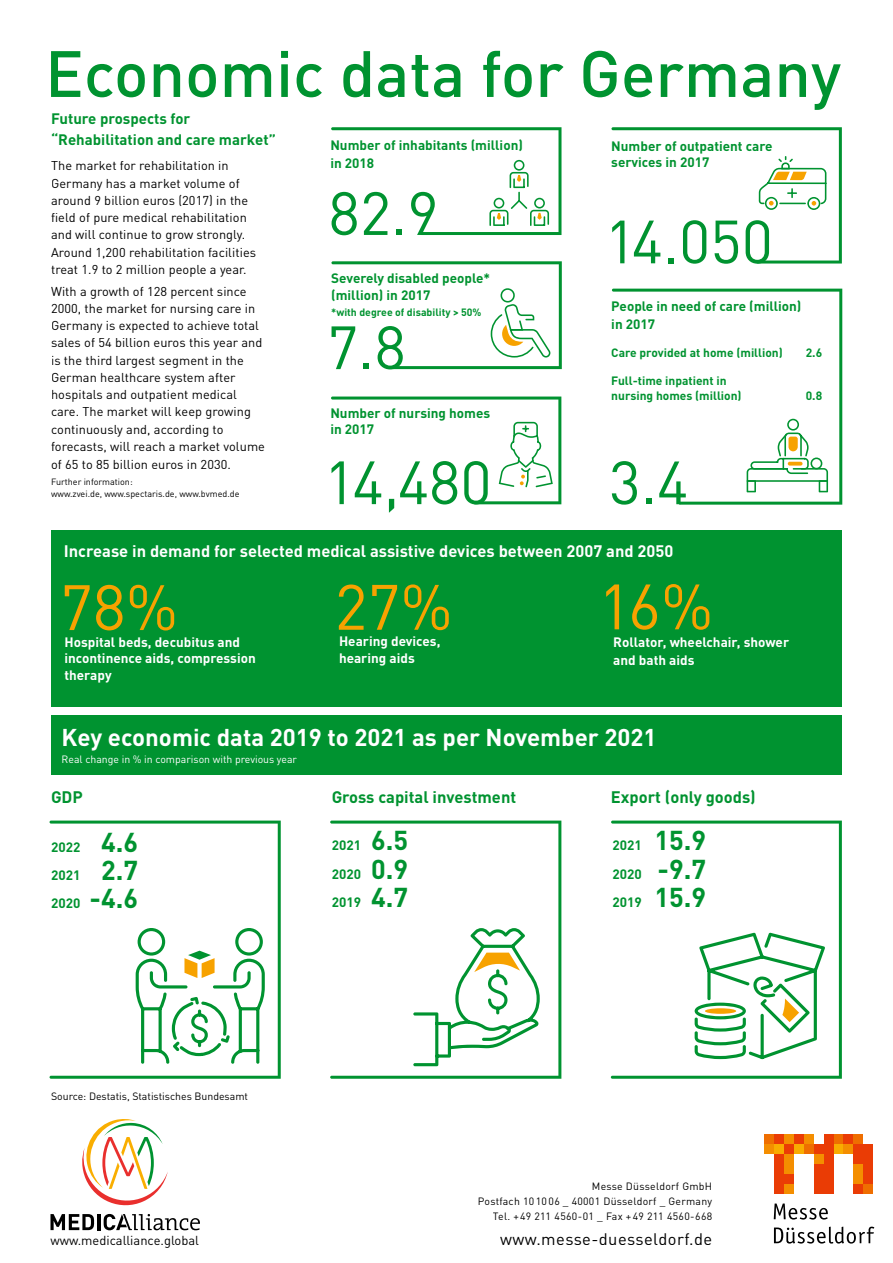
<style>
.page{position:relative;width:893px;height:1263px;background:#fff}
.page>*{position:absolute;margin:0;border:0;box-sizing:border-box;transform-origin:0 0}
.t1{font:500 64.35px "DIN Pro";color:#009330}
.t2{font:63px "DIN Pro";color:#f7a200}
.t3{font:60px "DIN Pro";color:#009330}
.t4{font:700 24px "DIN Pro";color:#fff}
.t5{font:700 16.5px "DIN Pro";color:#fff}
.t6{font:700 16.5px "DIN Pro";color:#009330}
.t7{font:16.5px "DIN Pro";letter-spacing:.025em;color:#000}
.t8{font:700 15px/21px "DIN Pro";color:#009330}
.t9{font:700 13.5px/28px "DIN Pro";color:#009330}
.t10{font:700 13.5px/16.5px "DIN Pro";color:#fff}
.t11{font:12.9px "DIN Pro";color:#000}
.t12{font:12.75px/17.4px "DIN Pro";letter-spacing:.005em;color:#000}
.t13{font:700 12px/15px "DIN Pro";color:#009330}
.t14{font:10.5px/15.5px "DIN Pro";letter-spacing:.025em;color:#000;text-align:right}
.t15{font:10.5px "DIN Pro";color:#fff}
.t16{font:10.5px "DIN Pro";color:#000}
.t17{font:700 10.5px "DIN Pro";color:#009330}
.t18{font:9px/12px "DIN Pro";color:#000}
.s1{font-size:27px}
</style>
<div class="page">
<div style="left:51px;top:530px;width:791px;height:176px;background:#009330"></div>
<svg style="left:774px;top:1226px;width:100px;height:17px"></svg>
<svg style="left:774px;top:1203px;width:54px;height:16px"></svg>
<div style="left:764px;top:1144px;width:10px;height:10px;background:#f48e00"></div>
<div style="left:774px;top:1134px;width:10px;height:10px;background:#ea3c05"></div>
<div style="left:774px;top:1144px;width:10px;height:10px;background:#f9ac00"></div>
<div style="left:784px;top:1134px;width:10px;height:10px;background:#f48e00"></div>
<div style="left:784px;top:1144px;width:10px;height:10px;background:#ea3c05"></div>
<div style="left:794px;top:1134px;width:10px;height:10px;background:#ea3c05"></div>
<div style="left:794px;top:1144px;width:10px;height:10px;background:#f9ac00"></div>
<div style="left:804px;top:1134px;width:10px;height:10px;background:#f48e00"></div>
<div style="left:804px;top:1144px;width:10px;height:10px;background:#ef6e00"></div>
<div style="left:833px;top:1134px;width:10px;height:10px;background:#ef6e00"></div>
<div style="left:833px;top:1144px;width:10px;height:10px;background:#f9ac00"></div>
<div style="left:843px;top:1134px;width:10px;height:10px;background:#ea3c05"></div>
<div style="left:843px;top:1144px;width:10px;height:10px;background:#f48e00"></div>
<div style="left:853px;top:1134px;width:10px;height:10px;background:#ef6e00"></div>
<div style="left:853px;top:1144px;width:10px;height:20px;background:#ea3c05"></div>
<div style="left:863px;top:1144px;width:10px;height:40px;background:#ea3c05"></div>
<div style="left:774px;top:1154px;width:10px;height:39px;background:#ea3c05"></div>
<div style="left:784px;top:1154px;width:10px;height:20px;background:#f48e00"></div>
<div style="left:784px;top:1174px;width:10px;height:10px;background:#ea3c05"></div>
<div style="left:784px;top:1184px;width:10px;height:9px;background:#f48e00"></div>
<div style="left:853px;top:1164px;width:10px;height:20px;background:#f48e00"></div>
<div style="left:863px;top:1184px;width:10px;height:9px;background:#ef6e00"></div>
<div style="left:764px;top:1134px;width:10px;height:10px;background:#ef6e00"></div>
<div style="left:814px;top:1144px;width:10px;height:10px;background:#ea3c05"></div>
<div style="left:814px;top:1154px;width:10px;height:10px;background:#f48e00"></div>
<div style="left:814px;top:1164px;width:10px;height:29px;background:#ea3c05"></div>
<div style="left:824px;top:1134px;width:9px;height:59px;background:#ea3c05"></div>
<div style="left:853px;top:1184px;width:10px;height:9px;background:#ea3c05"></div>
<svg style="left:612px;top:289px;width:230px;height:216px"></svg>
<svg style="left:331px;top:127px;width:230px;height:108px"></svg>
<svg style="left:747px;top:419px;width:81px;height:73px"></svg>
<svg style="left:788px;top:462px;width:14px;height:4px"></svg>
<svg style="left:611px;top:127px;width:231px;height:136px"></svg>
<svg style="left:331px;top:261px;width:231px;height:108px"></svg>
<svg style="left:331px;top:396px;width:230px;height:108px"></svg>
<svg style="left:330px;top:820px;width:231px;height:259px"></svg>
<svg style="left:50px;top:820px;width:231px;height:259px"></svg>
<svg style="left:611px;top:820px;width:231px;height:259px"></svg>
<div style="left:51px;top:715px;width:791px;height:60px;background:#009330"></div>
<svg style="left:695px;top:933px;width:130px;height:126px"></svg>
<div style="left:705px;top:1008px;width:31px;height:6px;background:#f7a200;border-radius:50%"></div>
<svg style="left:413px;top:928px;width:127px;height:138px"></svg>
<svg style="left:136px;top:928px;width:129px;height:136px"></svg>
<svg style="left:50px;top:1119px;width:150px;height:111px"></svg>
<h1 class="t1" style="left:45px;top:30px;width:797px">Economic data for Germany</h1>
<p class="t9" style="left:330px;top:136px;width:194px;line-height:18px">Number of inhabitants (million) in 2018</p>
<h3 class="t3" style="left:328px;top:172px;width:112px">82.9</h3>
<p class="t9" style="left:331px;top:269px;width:160px;line-height:16.5px">Severely disabled people* (million) in 2017</p>
<p class="t17" style="left:331px;top:305px;width:152px">*with degree of disability &gt; 50%</p>
<h3 class="t3" style="left:327px;top:307px;width:80px">7.8</h3>
<p class="t9" style="left:330px;top:404px;width:161px;line-height:16.5px">Number of nursing homes in 2017</p>
<h3 class="t3" style="left:324px;top:442px;width:169px">14,480</h3>
<p class="t8" style="left:51px;top:107px;width:226px">Future prospects for “Rehabilitation and care market”</p>
<p class="t12" style="left:51px;top:157px;width:207px">The market for rehabilitation in Germany has a market volume of around 9 billion euros (2017) in the field of pure medical rehabilitation and will continue to grow strongly.<br>Around 1,200 rehabilitation facilities treat 1.9 to 2 million people a year.</p>
<p class="t12" style="left:51px;top:282px;width:215px">With a growth of 128 percent since 2000, the market for nursing care in Germany is expected to achieve total sales of 54 billion euros this year and is the third largest segment in the German healthcare system after hospitals and outpatient medical care. The market will keep growing continuously and, according to forecasts, will reach a market volume of 65 to 85 billion euros in 2030.</p>
<p class="t18" style="left:51px;top:475px;width:190px">Further information:<br>www.zvei.de, www.spectaris.de, www.bvmed.de</p>
<p class="t9" style="left:611px;top:137px;width:163px;line-height:16.5px">Number of outpatient care services in 2017</p>
<h3 class="t3" style="left:605px;top:201px;width:170px">14.050</h3>
<p class="t9" style="left:611px;top:297px;width:192px;line-height:18px">People in need of care (million) in 2017</p>
<p class="t13" style="left:611px;top:345px;width:173px">Care provided at home (million)</p>
<p class="t13" style="left:806px;top:345px;width:18px">2.6</p>
<p class="t13" style="left:611px;top:372px;width:132px">Full-time inpatient in nursing homes (million)</p>
<p class="t13" style="left:806px;top:387px;width:18px">0.8</p>
<h3 class="t3" style="left:609px;top:442px;width:80px">3.4</h3>
<p class="t5" style="left:64px;top:539px;width:611px">Increase in demand for selected medical assistive devices between 2007 and 2050</p>
<h2 class="t2" style="left:335px;top:564px;width:120px">27%</h2>
<p class="t10" style="left:339px;top:633px;width:103px">Hearing devices, hearing aids</p>
<h2 class="t2" style="left:598px;top:564px;width:117px">16%</h2>
<p class="t10" style="left:613px;top:633px;width:177px;line-height:18px">Rollator, wheelchair, shower and bath aids</p>
<h2 class="t2" style="left:60px;top:564px;width:120px">78%</h2>
<p class="t10" style="left:64px;top:633px;width:193px">Hospital beds, decubitus and incontinence aids, compression therapy</p>
<h3 class="t4" style="left:62px;top:721px;width:596px">Key economic data 2019 to 2021 as per November 2021</h3>
<p class="t15" style="left:62px;top:752px;width:237px">Real change in % in comparison with previous year</p>
<p class="t6" style="left:51px;top:786px;width:33px">GDP</p>
<p class="t9" style="left:51px;top:833px;width:89px;text-align:justify">2022 <span class="s1">4.6<br></span>2021 <span class="s1">2.7<br></span>2020 <span class="s1">-4.6</span></p>
<p class="t16" style="left:51px;top:1089px;width:199px">Source: Destatis, Statistisches Bundesamt</p>
<p class="t11" style="left:50px;top:1231px;width:150px">www.medicalliance.global</p>
<p class="t6" style="left:332px;top:786px;width:186px">Gross capital investment</p>
<p class="t9" style="left:332px;top:831px;width:78px;text-align:justify">2021 <span class="s1">6.5<br></span>2020 <span class="s1">0.9<br></span>2019 <span class="s1">4.7</span></p>
<p class="t6" style="left:611px;top:786px;width:146px">Export (only goods)</p>
<p class="t9" style="left:613px;top:831px;width:95px;text-align:justify">2021 <span class="s1">15.9<br></span>2020 <span class="s1">-9.7<br></span>2019 <span class="s1">15.9</span></p>
<p class="t14" style="left:478px;top:1177px;width:236px">Messe Düsseldorf GmbH<br>Postfach 10 10 06 _ 40001 Düsseldorf _ Germany<br>Tel. +49 211 4560-01 _ Fax +49 211 4560-668</p>
<p class="t7" style="left:500px;top:1227px;width:214px">www.messe-duesseldorf.de</p>
</div>
